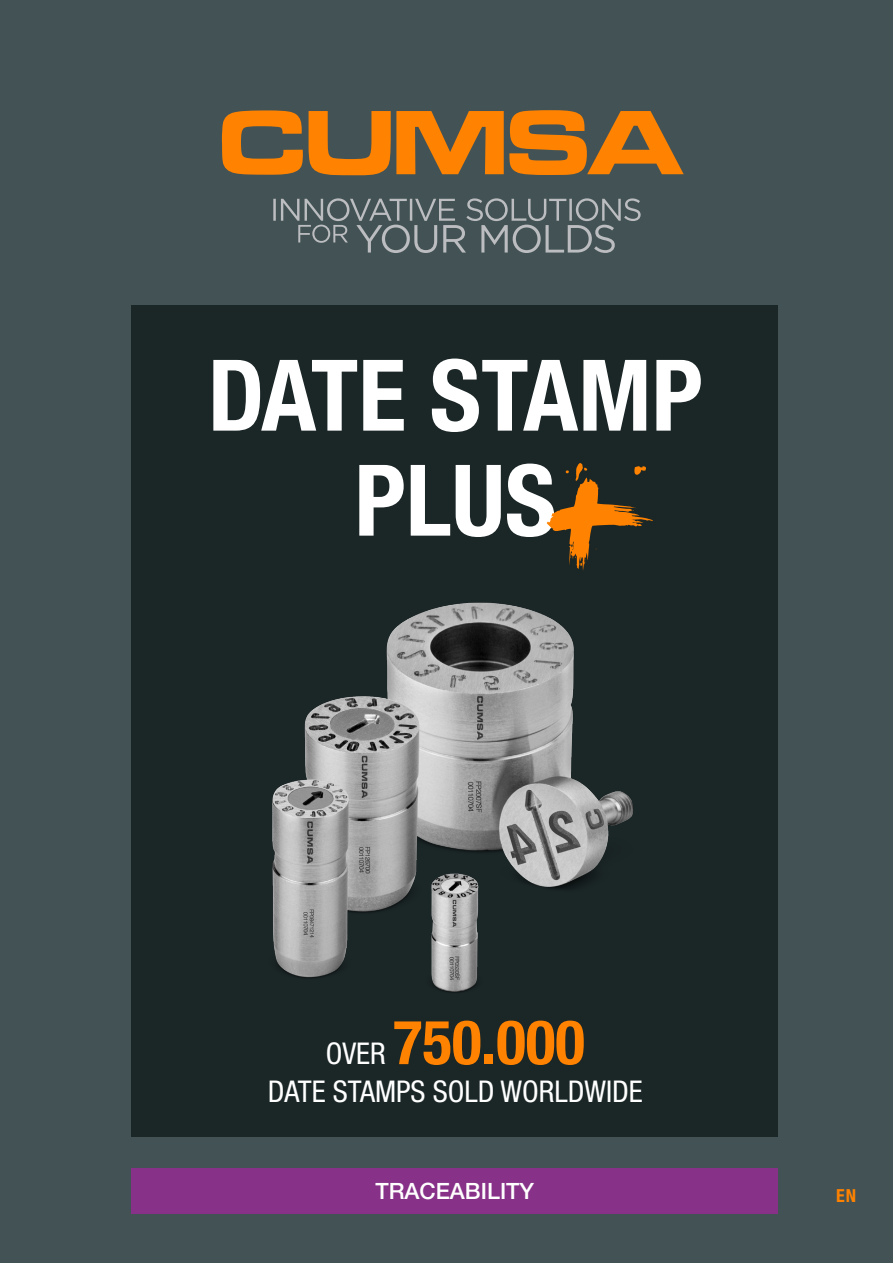
<style>
.page{position:relative;width:893px;height:1263px;background:#435355}
.page>*{position:absolute;margin:0;border:0;box-sizing:border-box;transform-origin:0 0}
.t1{font:700 condensed 99px/105px "Helvetica Neue LT Std";color:#fff;text-align:center}
.t2{font:700 condensed 61.5px "Helvetica Neue LT Std";color:#ff8200}
.t3{font:condensed 30px "Helvetica Neue LT Std";color:#fff}
.t4{font:500 22.5px "Helvetica Neue LT Std";color:#fff}
.t5{font:700 condensed 18px "Helvetica Neue LT Std";color:#ff8200}
.s1{font-weight:400;font-size:30px;color:#fff}
</style>
<div class="page">
<div style="left:131px;top:305px;width:647px;height:831px;background:#1b2627"></div>
<svg style="left:222px;top:110px;width:462px;height:65px"></svg>
<svg style="left:273px;top:198px;width:368px;height:55px"></svg>
<div style="left:131px;top:1168px;width:647px;height:46px;background:#873188"></div>
<img style="left:272px;top:602px;width:361px;height:391px">
<svg style="left:547px;top:463px;width:106px;height:107px"></svg>
<p class="t1" style="left:208px;top:342px;width:497px">DATE STAMP<br>PLUS</p>
<p class="t2" style="left:326px;top:1005px;width:261px"><span class="s1">OVER</span> 750.000</p>
<p class="t3" style="left:268px;top:1074px;width:377px">DATE STAMPS SOLD WORLDWIDE</p>
<p class="t4" style="left:375px;top:1178px;width:160px">TRACEABILITY</p>
<p class="t5" style="left:836px;top:1184px;width:21px">EN</p>
</div>
